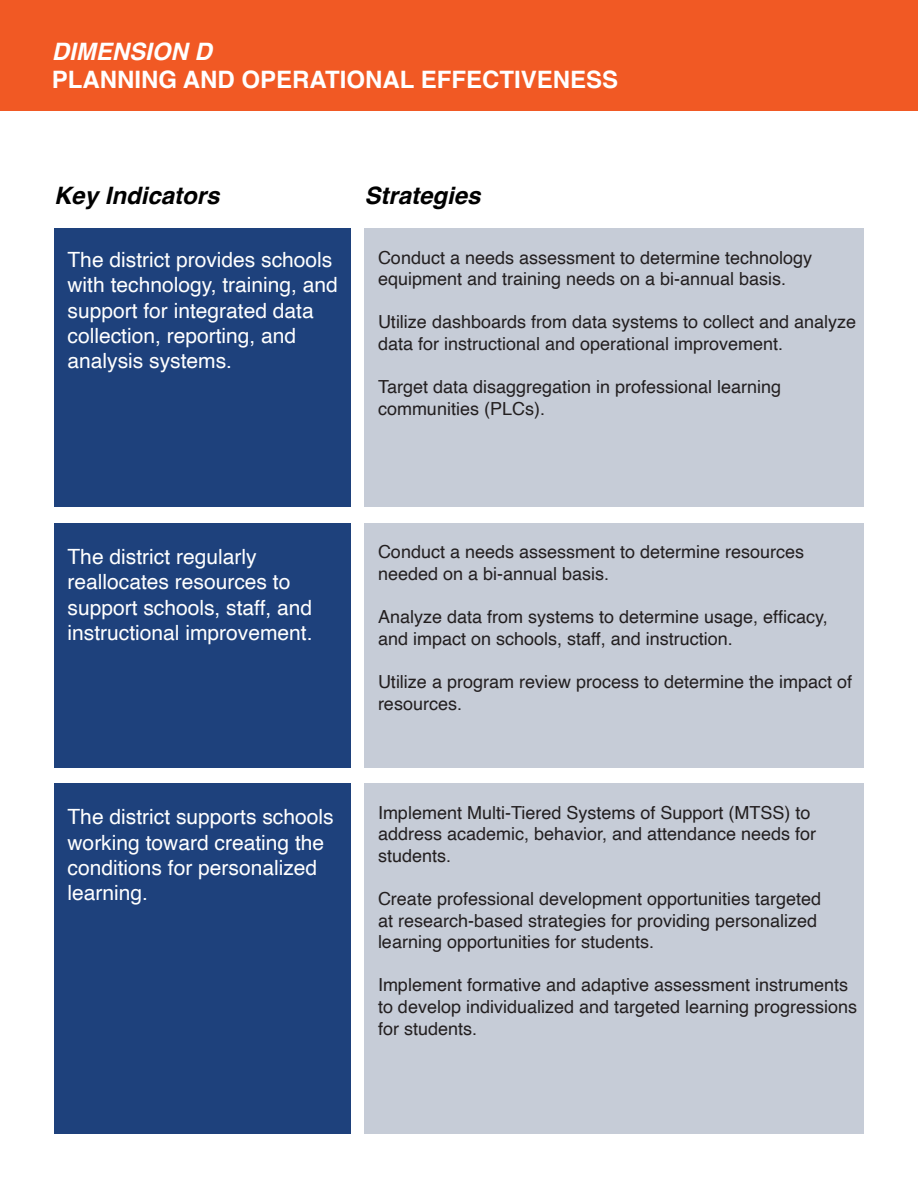
<style>
.page{position:relative;width:918px;height:1188px;background:#fff}
.page>*{position:absolute;margin:0;border:0;box-sizing:border-box;transform-origin:0 0}
.t1{font:700 24px/28.8px "Helvetica";color:#fff}
.t2{font:italic 700 24px "Helvetica";color:#000}
.t3{font:21px/25.2px "Helvetica";color:#fff}
.t4{font:18px/21.6px "Helvetica";color:#231f20}
.s1{font-style:italic}
</style>
<div class="page">
<div style="left:0;top:0;width:918px;height:111px;background:#f15924"></div>
<div style="left:54px;top:228px;width:297px;height:279px;background:#1e417c"></div>
<div style="left:54px;top:523px;width:297px;height:244px;background:#1e417c"></div>
<div style="left:54px;top:784px;width:297px;height:350px;background:#1e417c"></div>
<div style="left:364px;top:228px;width:500px;height:279px;background:#c6ccd7"></div>
<div style="left:364px;top:523px;width:500px;height:244px;background:#c6ccd7"></div>
<div style="left:364px;top:784px;width:500px;height:350px;background:#c6ccd7"></div>
<p class="t1" style="left:52px;top:39px;width:568px"><span class="s1">DIMENSION D<br></span>PLANNING AND OPERATIONAL EFFECTIVENESS</p>
<p class="t2" style="left:54px;top:181px;width:167px">Key Indicators</p>
<p class="t2" style="left:364px;top:181px;width:118px">Strategies</p>
<p class="t3" style="left:68px;top:248px;width:272px">The district provides schools with technology, training, and support for integrated data collection, reporting, and analysis systems.</p>
<p class="t4" style="left:378px;top:247px;width:436px">Conduct a needs assessment to determine technology equipment and training needs on a bi-annual basis.</p>
<p class="t4" style="left:378px;top:312px;width:480px">Utilize dashboards from data systems to collect and analyze data for instructional and operational improvement.</p>
<p class="t4" style="left:378px;top:377px;width:405px">Target data disaggregation in professional learning communities (PLCs).</p>
<p class="t3" style="left:68px;top:545px;width:247px">The district regularly reallocates resources to support schools, staff, and instructional improvement.</p>
<p class="t3" style="left:68px;top:805px;width:268px">The district supports schools working toward creating the conditions for personalized learning.</p>
<p class="t4" style="left:378px;top:542px;width:428px">Conduct a needs assessment to determine resources needed on a bi-annual basis.</p>
<p class="t4" style="left:378px;top:607px;width:451px">Analyze data from systems to determine usage, efficacy, and impact on schools, staff, and instruction.</p>
<p class="t4" style="left:378px;top:671px;width:476px">Utilize a program review process to determine the impact of resources.</p>
<p class="t4" style="left:378px;top:802px;width:440px">Implement Multi-Tiered Systems of Support (MTSS) to address academic, behavior, and attendance needs for students.</p>
<p class="t4" style="left:378px;top:888px;width:445px">Create professional development opportunities targeted at research-based strategies for providing personalized learning opportunities for students.</p>
<p class="t4" style="left:378px;top:975px;width:481px">Implement formative and adaptive assessment instruments to develop individualized and targeted learning progressions for students.</p>
</div>
